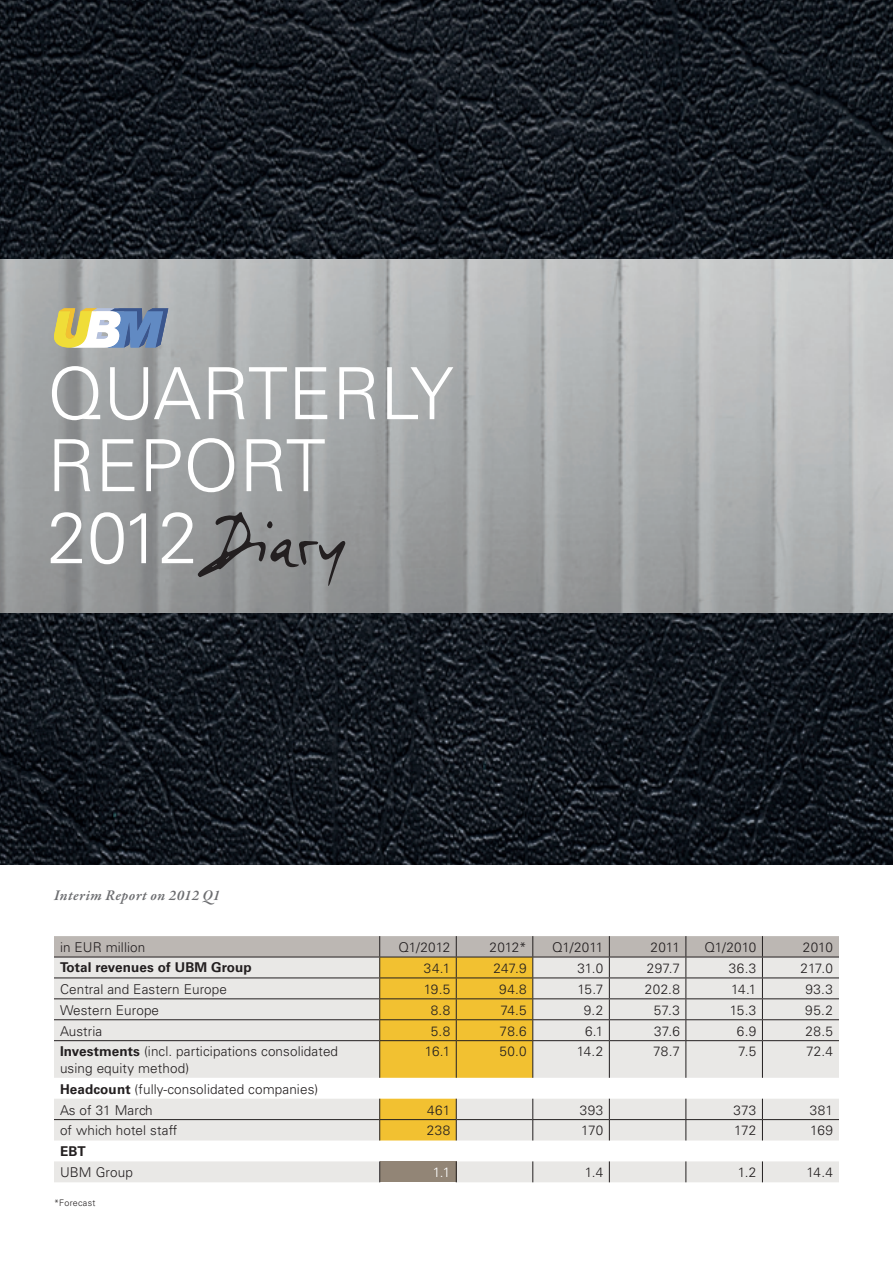
<style>
.page{position:relative;width:893px;height:1263px;background:#fff}
.page>*{position:absolute;margin:0;border:0;box-sizing:border-box;transform-origin:0 0}
.Kapitel-Headline_gra{font:300 72px/72px "Univers";color:#fff}
.Kapitel-Headline_gra-2{font:70.05px "Bettys 1";letter-spacing:.005em;color:#231f20}
.Fließtext_Einstieg_K{font:italic 600 15px "Garamond Premr Pro";letter-spacing:.035em;color:#6c6d70}
.Tabelle_Fließtext_li{font:300 13.5px/16.2px "Univers";letter-spacing:.01em;color:#231f20}
.Tabelle_Fließtext_re{font:300 13.5px "Univers";letter-spacing:.005em;color:#231f20}
.Tabelle_Fließtext_li-2{font:700 13.5px "Univers";letter-spacing:.01em;color:#231f20}
.Tabelle_Fließtext_re-2{font:300 13.5px "Univers";color:#fff}
.Fließtext_Einstieg_K-2{font:300 9px "Univers";letter-spacing:.03em;color:#231f20}
.s1{font-family:"Univers";font-weight:300;font-size:72px;color:#fff}
.s2{font-weight:700}
</style>
<div class="page">
<img style="left:0;top:0;width:893px;height:864px">
<img style="left:0;top:259px;width:893px;height:353px">
<svg style="left:54px;top:308px;width:114px;height:39px"></svg>
<svg style="left:54px;top:1140px;width:785px;height:42px"></svg>
<div style="left:380px;top:1161px;width:76px;height:21px;background:#928576"></div>
<svg style="left:379px;top:1161px;width:1px;height:21px"></svg>
<svg style="left:532px;top:1161px;width:1px;height:21px"></svg>
<svg style="left:609px;top:1161px;width:1px;height:21px"></svg>
<svg style="left:456px;top:1161px;width:1px;height:21px"></svg>
<svg style="left:54px;top:936px;width:785px;height:204px;background:#e1d9c5"></svg>
<hr style="left:609px;top:1040px;width:77px;height:1px;background:#231f20">
<hr style="left:686px;top:1040px;width:76px;height:1px;background:#231f20">
<hr style="left:685px;top:1041px;width:1px;height:37px;background:#231f20">
<hr style="left:762px;top:1040px;width:77px;height:1px;background:#231f20">
<hr style="left:762px;top:1041px;width:1px;height:37px;background:#231f20">
<svg style="left:685px;top:1161px;width:1px;height:21px"></svg>
<svg style="left:762px;top:1161px;width:1px;height:21px"></svg>
<p class="Kapitel-Headline_gra" style="left:47px;top:358px;width:408px">QUARTERLY<br>REPORT</p>
<p class="Kapitel-Headline_gra-2" style="left:47px;top:499px;width:301px"><span class="s1">2012</span> Diary</p>
<p class="Fließtext_Einstieg_K" style="left:54px;top:886px;width:168px">Interim Report on 2012 Q1</p>
<p class="Tabelle_Fließtext_li" style="left:60px;top:939px;width:87px">in EUR million</p>
<p class="Tabelle_Fließtext_re" style="left:399px;top:939px;width:53px">Q1/2012</p>
<p class="Tabelle_Fließtext_re" style="left:490px;top:939px;width:39px">2012*</p>
<p class="Tabelle_Fließtext_re" style="left:552px;top:939px;width:53px">Q1/2011</p>
<p class="Tabelle_Fließtext_re" style="left:651px;top:939px;width:31px">2011</p>
<p class="Tabelle_Fließtext_re" style="left:704px;top:939px;width:53px">Q1/2010</p>
<p class="Tabelle_Fließtext_re" style="left:803px;top:939px;width:32px">2010</p>
<p class="Tabelle_Fließtext_li-2" style="left:60px;top:959px;width:193px">Total revenues of UBM Group</p>
<p class="Tabelle_Fließtext_re" style="left:424px;top:960px;width:28px">34.1</p>
<p class="Tabelle_Fließtext_re" style="left:494px;top:960px;width:35px">247.9</p>
<p class="Tabelle_Fließtext_re" style="left:577px;top:960px;width:27px">31.0</p>
<p class="Tabelle_Fließtext_re" style="left:647px;top:960px;width:35px">297.7</p>
<p class="Tabelle_Fließtext_re" style="left:729px;top:960px;width:29px">36.3</p>
<p class="Tabelle_Fließtext_re" style="left:801px;top:960px;width:34px">217.0</p>
<p class="Tabelle_Fließtext_li" style="left:60px;top:981px;width:168px">Central and Eastern Europe</p>
<p class="Tabelle_Fließtext_re" style="left:424px;top:981px;width:28px">19.5</p>
<p class="Tabelle_Fließtext_re" style="left:499px;top:981px;width:29px">94.8</p>
<p class="Tabelle_Fließtext_re" style="left:577px;top:981px;width:27px">15.7</p>
<p class="Tabelle_Fließtext_re" style="left:645px;top:981px;width:36px">202.8</p>
<p class="Tabelle_Fließtext_re" style="left:731px;top:981px;width:27px">14.1</p>
<p class="Tabelle_Fließtext_re" style="left:805px;top:981px;width:29px">93.3</p>
<p class="Tabelle_Fließtext_li" style="left:60px;top:1002px;width:101px">Western Europe</p>
<p class="Tabelle_Fließtext_re" style="left:431px;top:1002px;width:21px">8.8</p>
<p class="Tabelle_Fließtext_re" style="left:500px;top:1002px;width:28px">74.5</p>
<p class="Tabelle_Fließtext_re" style="left:584px;top:1002px;width:21px">9.2</p>
<p class="Tabelle_Fließtext_re" style="left:654px;top:1002px;width:28px">57.3</p>
<p class="Tabelle_Fließtext_re" style="left:730px;top:1002px;width:28px">15.3</p>
<p class="Tabelle_Fließtext_re" style="left:805px;top:1002px;width:29px">95.2</p>
<p class="Tabelle_Fließtext_li" style="left:60px;top:1023px;width:44px">Austria</p>
<p class="Tabelle_Fließtext_re" style="left:431px;top:1023px;width:21px">5.8</p>
<p class="Tabelle_Fließtext_re" style="left:500px;top:1023px;width:29px">78.6</p>
<p class="Tabelle_Fließtext_re" style="left:585px;top:1023px;width:20px">6.1</p>
<p class="Tabelle_Fließtext_re" style="left:654px;top:1023px;width:27px">37.6</p>
<p class="Tabelle_Fließtext_re" style="left:737px;top:1023px;width:21px">6.9</p>
<p class="Tabelle_Fließtext_re" style="left:806px;top:1023px;width:29px">28.5</p>
<p class="Tabelle_Fließtext_li" style="left:60px;top:1043px;width:280px"><span class="s2">Investments</span> (incl. participations consolidated using equity method)</p>
<p class="Tabelle_Fließtext_re" style="left:425px;top:1043px;width:27px">16.1</p>
<p class="Tabelle_Fließtext_re" style="left:500px;top:1043px;width:29px">50.0</p>
<p class="Tabelle_Fließtext_re" style="left:577px;top:1043px;width:28px">14.2</p>
<p class="Tabelle_Fließtext_re" style="left:653px;top:1043px;width:28px">78.7</p>
<p class="Tabelle_Fließtext_re" style="left:738px;top:1043px;width:20px">7.5</p>
<p class="Tabelle_Fließtext_re" style="left:806px;top:1043px;width:28px">72.4</p>
<p class="Tabelle_Fließtext_li" style="left:60px;top:1081px;width:260px"><span class="s2">Headcount</span> (fully-consolidated companies)</p>
<p class="Tabelle_Fließtext_li" style="left:60px;top:1101px;width:94px">As of 31 March</p>
<p class="Tabelle_Fließtext_re" style="left:427px;top:1101px;width:25px">461</p>
<p class="Tabelle_Fließtext_re" style="left:580px;top:1101px;width:25px">393</p>
<p class="Tabelle_Fließtext_re" style="left:733px;top:1101px;width:25px">373</p>
<p class="Tabelle_Fließtext_re" style="left:810px;top:1101px;width:25px">381</p>
<p class="Tabelle_Fließtext_li" style="left:60px;top:1122px;width:119px">of which hotel staff</p>
<p class="Tabelle_Fließtext_re" style="left:427px;top:1122px;width:25px">238</p>
<p class="Tabelle_Fließtext_re" style="left:581px;top:1122px;width:24px">170</p>
<p class="Tabelle_Fließtext_re" style="left:734px;top:1122px;width:24px">172</p>
<p class="Tabelle_Fließtext_re" style="left:810px;top:1122px;width:24px">169</p>
<p class="Tabelle_Fließtext_li-2" style="left:60px;top:1143px;width:27px">EBT</p>
<p class="Tabelle_Fließtext_li" style="left:60px;top:1164px;width:74px">UBM Group</p>
<p class="Tabelle_Fließtext_re-2" style="left:433px;top:1164px;width:19px">1.1</p>
<p class="Tabelle_Fließtext_re" style="left:585px;top:1164px;width:20px">1.4</p>
<p class="Tabelle_Fließtext_re" style="left:738px;top:1164px;width:20px">1.2</p>
<p class="Tabelle_Fließtext_re" style="left:806px;top:1164px;width:28px">14.4</p>
<p class="Fließtext_Einstieg_K-2" style="left:54px;top:1197px;width:43px">*Forecast</p>
</div>
